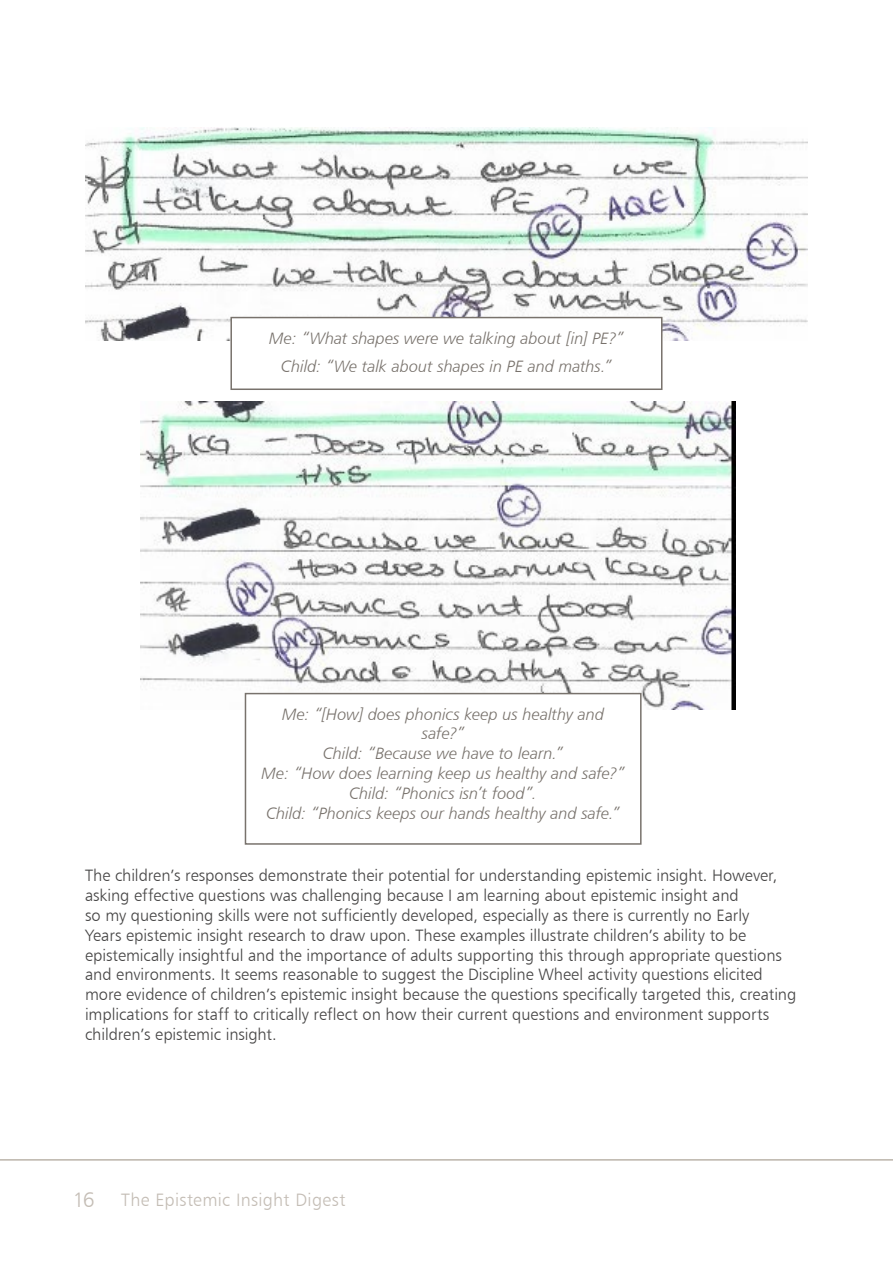
<style>
.page{position:relative;width:893px;height:1263px;background:#fff}
.page>*{position:absolute;margin:0;border:0;box-sizing:border-box;transform-origin:0 0}
.t1{font:21px "Humanist 777 BT Light B";color:#c4bdb5}
.t2{font:18px "Humanist 777 BT Light B";letter-spacing:.015em;color:#c4bdb5}
.t3{font:16.5px/19.8px "Humanist 777 BT Light B";letter-spacing:-.005em;color:#454444}
.t4{font:16.5px/19.8px "Humanist 777 BT Light Italic B";letter-spacing:-.005em;color:#78726c;text-align:center}
</style>
<div class="page">
<img style="left:85px;top:128px;width:723px;height:213px">
<div style="left:231px;top:318px;width:431px;height:71px;background:#fff"></div>
<div style="left:230px;top:317px;width:432px;height:73px;border:2px solid #78726c"></div>
<img style="left:140px;top:402px;width:596px;height:307px">
<div style="left:245px;top:694px;width:396px;height:150px;background:#fff"></div>
<div style="left:245px;top:693px;width:397px;height:152px;border:2px solid #78726c"></div>
<hr style="left:0;top:1159px;width:893px;height:1px;background:#bbb4aa">
<p class="t4" style="left:269px;top:323px;width:356px;line-height:28.3px">Me: “What shapes were we talking about [in] PE?”<br>Child: “We talk about shapes in PE and maths.”</p>
<p class="t4" style="left:262px;top:704px;width:365px">Me: “[How] does phonics keep us healthy and safe?”<br>Child: “Because we have to learn.”<br>Me: “How does learning keep us healthy and safe?” Child: “Phonics isn’t food”.<br>Child: “Phonics keeps our hands healthy and safe.”</p>
<p class="t3" style="left:85px;top:865px;width:713px">The children’s responses demonstrate their potential for understanding epistemic insight. However, asking effective questions was challenging because I am learning about epistemic insight and<br>so my questioning skills were not sufficiently developed, especially as there is currently no Early<br>Years epistemic insight research to draw upon. These examples illustrate children’s ability to be epistemically insightful and the importance of adults supporting this through appropriate questions and environments. It seems reasonable to suggest the Discipline Wheel activity questions elicited more evidence of children’s epistemic insight because the questions specifically targeted this, creating implications for staff to critically reflect on how their current questions and environment supports children’s epistemic insight.</p>
<p class="t1" style="left:73px;top:1187px;width:23px">16</p>
<p class="t2" style="left:121px;top:1189px;width:226px">The Epistemic Insight Digest</p>
</div>
